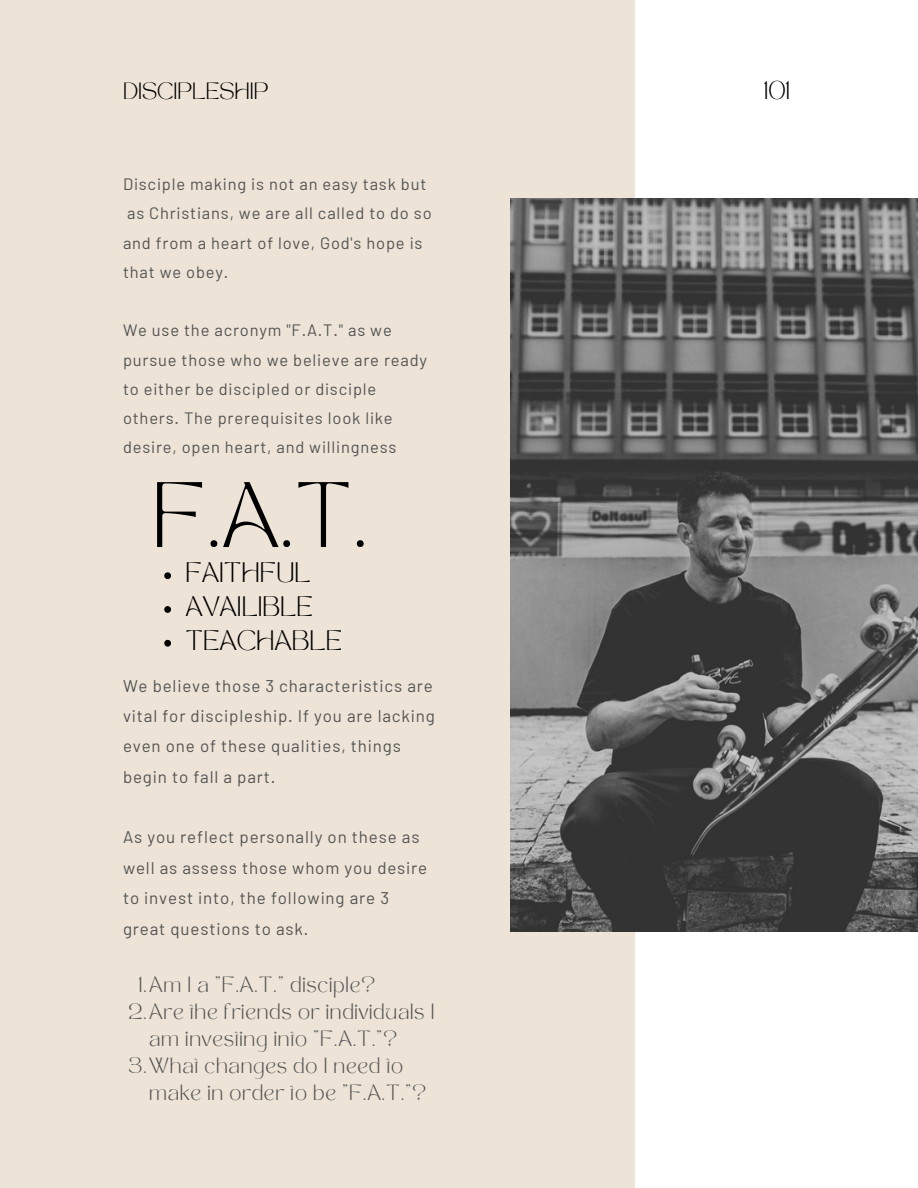
<style>
.page{position:relative;width:918px;height:1188px;background:#ede4d7}
.page>*{position:absolute;margin:0;border:0;box-sizing:border-box;transform-origin:0 0}
.t1{font:64.95px "TAN MON CHERI Regular";color:#000}
.t2{font:19.8px "TAN MON CHERI Regular";color:#000}
.t3{font:18px "TAN MON CHERI Regular";color:#000}
.t4{font:16.95px/30.3px "Barlow";letter-spacing:.05em;color:#545454}
.t5{font:16.5px/29.2px "Barlow";letter-spacing:.05em;color:#545454}
.t6{font:16.5px "TAN MON CHERI Regular";color:#000}
.t7{font:15.45px/27px "TAN MON CHERI Regular";letter-spacing:.05em;color:#545454}
</style>
<div class="page">
<div style="left:636px;top:0;width:282px;height:1188px;background:#fff"></div>
<img style="left:511px;top:198px;width:407px;height:734px">
<svg style="left:164px;top:572px;width:7px;height:7px"></svg>
<svg style="left:164px;top:606px;width:7px;height:7px"></svg>
<svg style="left:164px;top:640px;width:7px;height:7px"></svg>
<p class="t6" style="left:123px;top:82px;width:147px">DISCIPLESHIP</p>
<p class="t5" style="left:123px;top:169px;width:310px">Disciple making is not an easy task but as Christians, we are all called to do so and from a heart of love, God's hope is that we obey.</p>
<p class="t5" style="left:123px;top:315px;width:306px">We use the acronym "F.A.T." as we pursue those who we believe are ready to either be discipled or disciple others. The prerequisites look like desire, open heart, and willingness</p>
<p class="t1" style="left:152px;top:481px;width:218px">F.A.T.</p>
<p class="t2" style="left:185px;top:562px;width:127px">FAITHFUL</p>
<p class="t2" style="left:185px;top:596px;width:129px">AVAILIBLE</p>
<p class="t2" style="left:185px;top:630px;width:158px">TEACHABLE</p>
<p class="t4" style="left:123px;top:670px;width:313px">We believe those 3 characteristics are vital for discipleship. If you are lacking even one of these qualities, things begin to fall a part.</p>
<p class="t4" style="left:123px;top:821px;width:306px">As you reflect personally on these as well as assess those whom you desire to invest into, the following are 3 great questions to ask.</p>
<p class="t7" style="left:139px;top:974px;width:238px">1.Am I a "F.A.T." disciple?</p>
<p class="t7" style="left:149px;top:1001px;width:287px;text-indent:-21px">2.Are the friends or individuals I am investing into "F.A.T."?</p>
<p class="t7" style="left:149px;top:1055px;width:279px;text-indent:-20px">3.What changes do I need to make in order to be "F.A.T."?</p>
<p class="t3" style="left:764px;top:80px;width:27px">101</p>
</div>
